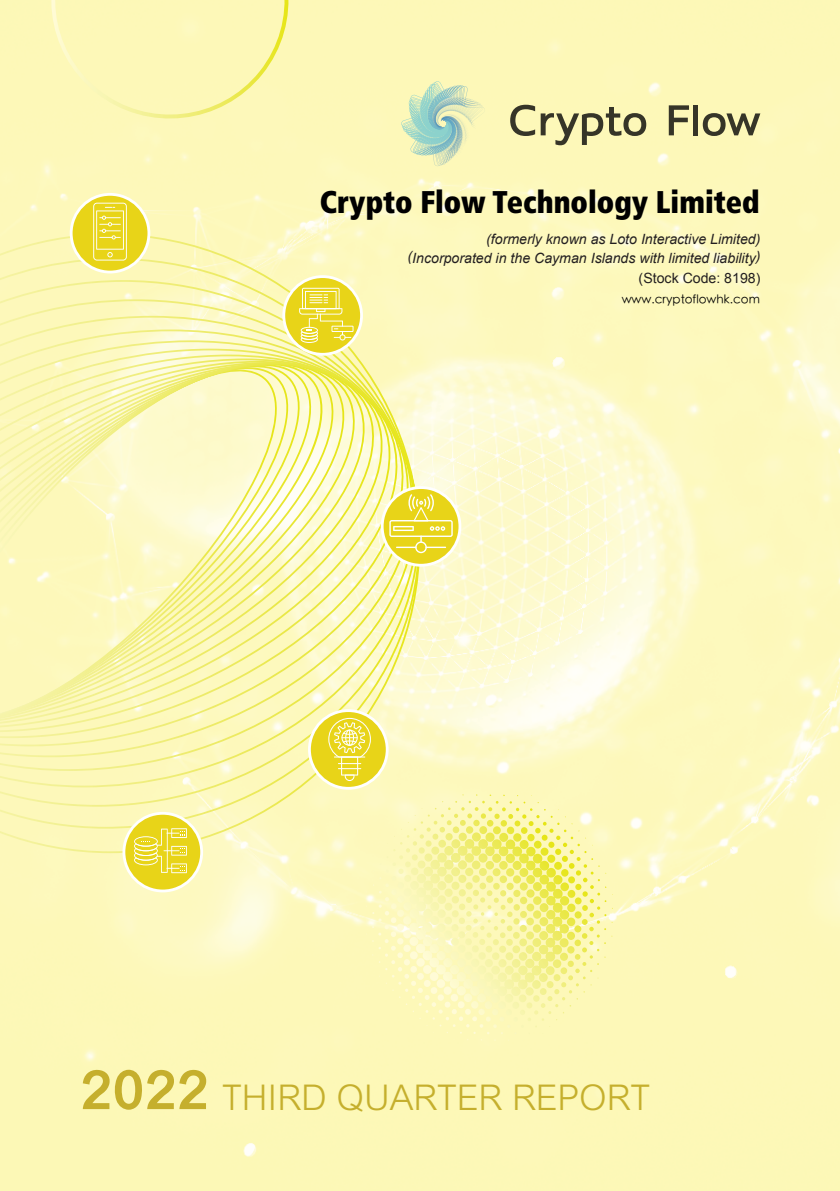
<style>
.page{position:relative;width:840px;height:1191px;background:#fff}
.page>*{position:absolute;margin:0;border:0;box-sizing:border-box;transform-origin:0 0}
.t1{font:300 35.4px "M Hei HK";color:#c5af2d}
.t2{font:900 condensed 31.4px "Frutiger LT Std";color:#000;scale:.94 1}
.t3{font:italic 14.2px/19px "Arial";color:#231f20;text-align:right}
.t4{font:14.2px "Arial";color:#231f20}
.t5{font:300 12px "ST Heiti TC";color:#000}
.s1{font-weight:800;font-size:52.8px}
</style>
<div class="page">
<img style="left:0;top:0;width:839px;height:1191px">
<svg style="left:0;top:234px;width:420px;height:619px;background:#fbf7b9"></svg>
<svg style="left:365px;top:794px;width:247px;height:247px;background:#f9f5ac"></svg>
<div style="left:37px;top:0;width:266px;height:133px;background:#fdf8b8"></div>
<div style="left:124px;top:813px;width:77px;height:78px;background:#e8d418;border-radius:50%"></div>
<div style="left:122px;top:812px;width:81px;height:80px;border:3px solid #fff;border-radius:50%"></div>
<svg style="left:134px;top:828px;width:53px;height:45px"></svg>
<svg style="left:283px;top:277px;width:78px;height:77px;background:#ead934"></svg>
<div style="left:282px;top:275px;width:81px;height:81px;border:3px solid #fff;border-radius:50%"></div>
<svg style="left:299px;top:288px;width:54px;height:55px;background:#ecdc46"></svg>
<svg style="left:309px;top:710px;width:78px;height:78px;background:#ead933"></svg>
<div style="left:308px;top:709px;width:80px;height:80px;border:3px solid #fff;border-radius:50%"></div>
<svg style="left:328px;top:718px;width:43px;height:63px;background:#ecdc47"></svg>
<svg style="left:382px;top:487px;width:77px;height:78px"></svg>
<div style="left:380px;top:486px;width:81px;height:80px;border:3px solid #fff;border-radius:50%"></div>
<svg style="left:389px;top:494px;width:63px;height:59px;background:#ecdb42"></svg>
<svg style="left:393px;top:526px;width:20px;height:5px"></svg>
<div style="left:71px;top:194px;width:78px;height:78px;background:#e8d418;border-radius:50%"></div>
<div style="left:70px;top:193px;width:80px;height:80px;border:3px solid #fff;border-radius:50%"></div>
<svg style="left:93px;top:203px;width:34px;height:57px"></svg>
<svg style="left:510px;top:105px;width:136px;height:40px;background:#c4c08f"></svg>
<svg style="left:668px;top:105px;width:20px;height:30px"></svg>
<div style="left:692px;top:105px;width:5px;height:30px;background:#363528"></div>
<svg style="left:702px;top:113px;width:58px;height:23px"></svg>
<svg style="left:401px;top:81px;width:84px;height:85px;background:#d2e4bd"></svg>
<h2 class="t2" style="left:319px;top:182px;width:469px">Crypto Flow Technology Limited</h2>
<p class="t3" style="left:407px;top:230px;width:354px">(formerly known as Loto Interactive Limited) (Incorporated in the Cayman Islands with limited liability)</p>
<p class="t4" style="left:638px;top:269px;width:123px">(Stock Code: 8198)</p>
<p class="t5" style="left:621px;top:289px;width:140px">www.cryptoflowhk.com</p>
<h1 class="t1" style="left:80px;top:1079px;width:571px"><span class="s1">2022</span> THIRD QUARTER REPORT</h1>
</div>
